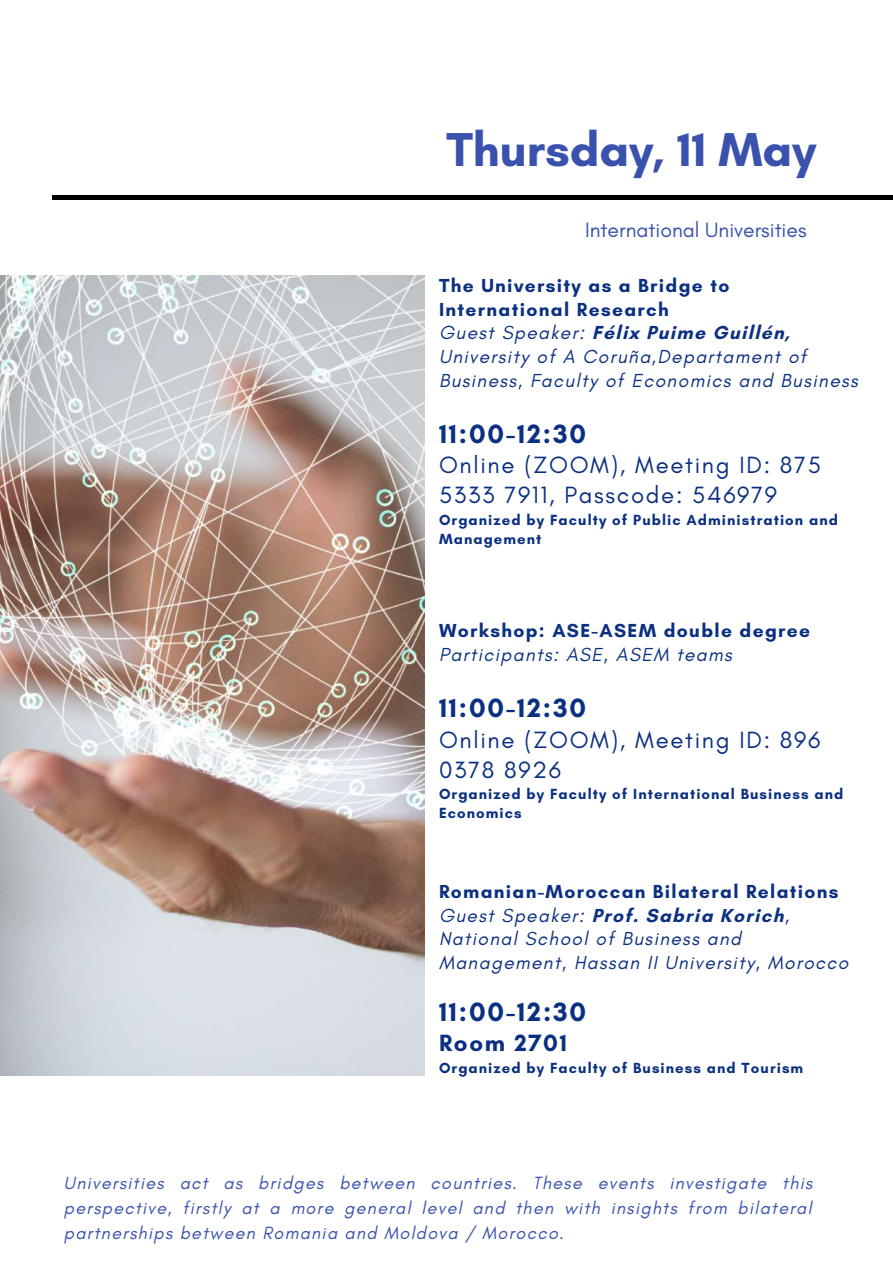
<style>
.page{position:relative;width:893px;height:1264px;background:#fff}
.page>*{position:absolute;margin:0;border:0;box-sizing:border-box;transform-origin:0 0}
.t1{font:700 48.45px "Glacial Indifference";color:#3a52ad}
.t2{font:700 27px "Glacial Indifference";letter-spacing:.07em;color:#0b3081}
.t3{font:24px/30.3px "Glacial Indifference";letter-spacing:.07em;color:#0b3081}
.t4{font:700 24px "Glacial Indifference";letter-spacing:.07em;color:#0b3081}
.t5{font:21.15px "Glacial Indifference";color:#3a52ad}
.t6{font:italic 19.2px/23.5px "Glacial Indifference";letter-spacing:.07em;color:#0b3081}
.t7{font:700 19.2px "Glacial Indifference";letter-spacing:.07em;color:#0b3081}
.t8{font:italic 18px/24.8px "Glacial Indifference";letter-spacing:.07em;color:#3a52ad;text-align:justify}
.t9{font:700 15px/19px "Glacial Indifference";letter-spacing:.07em;color:#0b3081}
.s1{font-weight:700;font-style:normal}
</style>
<div class="page">
<hr style="left:52px;top:196px;width:840px;height:3px;background:#000">
<img style="left:0;top:275px;width:424px;height:800px">
<h1 class="t1" style="left:446px;top:120px;width:371px">Thursday, 11 May</h1>
<p class="t5" style="left:585px;top:217px;width:223px">International Universities</p>
<p class="t6" style="left:439px;top:273px;width:420px"><span class="s1">The University as a Bridge to International Research<br></span>Guest Speaker: <span class="s1">Félix Puime Guillén, </span>University of A Coruña,Departament of Business, Faculty of Economics and Business</p>
<h2 class="t2" style="left:439px;top:417px;width:149px">11:00-12:30</h2>
<p class="t3" style="left:439px;top:449px;width:383px">Online (ZOOM), Meeting ID: 875<br>5333 7911, Passcode: 546979</p>
<p class="t9" style="left:439px;top:510px;width:400px">Organized by Faculty of Public Administration and<br>Management</p>
<p class="t7" style="left:439px;top:619px;width:372px">Workshop: ASE-ASEM double degree</p>
<p class="t6" style="left:439px;top:642px;width:294px">Participants: ASE, ASEM teams</p>
<h2 class="t2" style="left:439px;top:691px;width:149px">11:00-12:30</h2>
<p class="t3" style="left:439px;top:724px;width:383px">Online (ZOOM), Meeting ID: 896<br>0378 8926</p>
<p class="t9" style="left:439px;top:784px;width:406px">Organized by Faculty of International Business and<br>Economics</p>
<p class="t6" style="left:439px;top:879px;width:411px"><span class="s1">Romanian-Moroccan Bilateral Relations </span>Guest Speaker: <span class="s1">Prof. Sabria Korich</span>, National School of Business and Management, Hassan II University, Morocco</p>
<h2 class="t2" style="left:439px;top:995px;width:149px">11:00-12:30</h2>
<p class="t4" style="left:439px;top:1028px;width:129px">Room 2701</p>
<p class="t9" style="left:439px;top:1057px;width:366px">Organized by Faculty of Business and Tourism</p>
<p class="t8" style="left:64px;top:1170px;width:750px">Universities act as bridges between countries. These events investigate this perspective, firstly at a more general level and then with insights from bilateral partnerships between Romania and Moldova / Morocco.</p>
</div>
